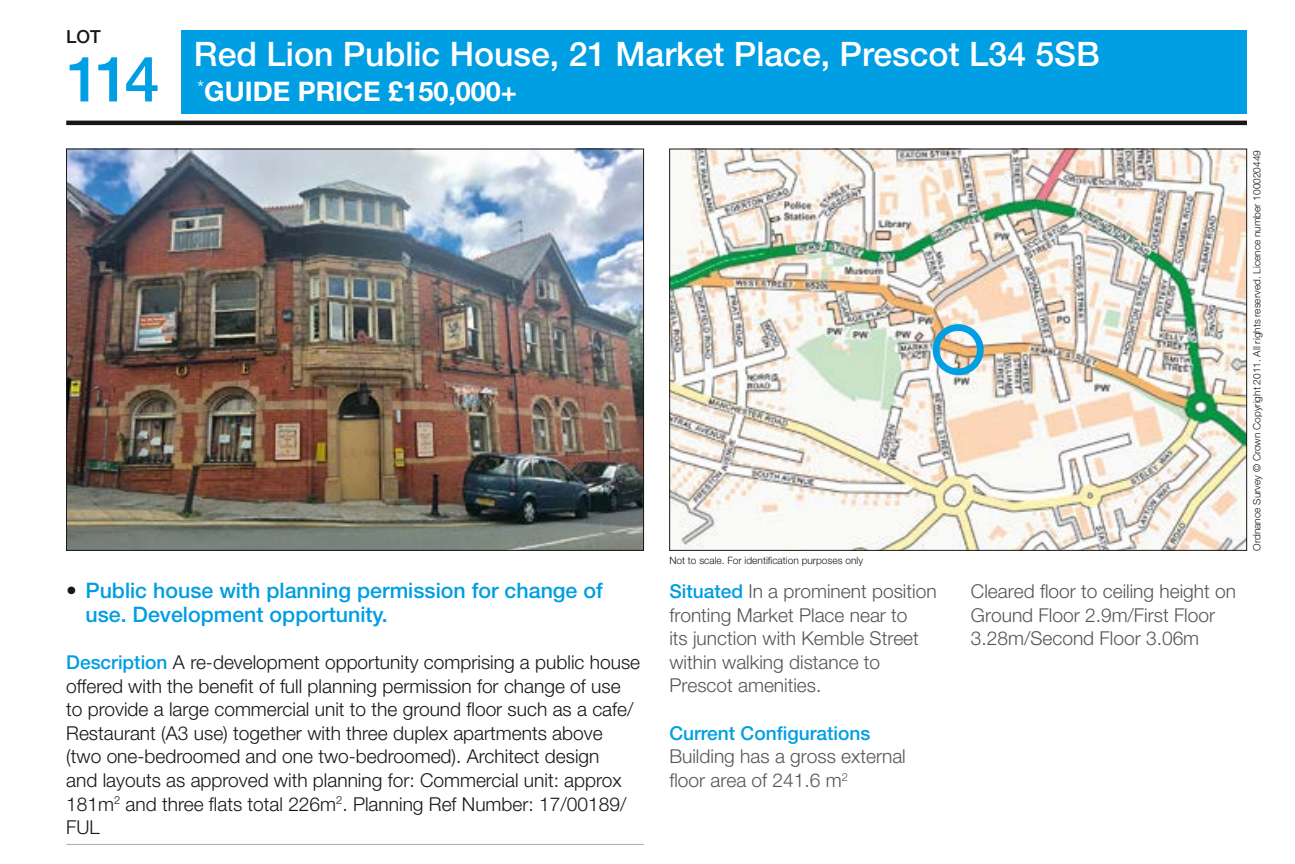
<style>
.page{position:relative;width:1295px;height:864px;background:#fff}
.page>*{position:absolute;margin:0;border:0;box-sizing:border-box;transform-origin:0 0}
.t1{font:500 63px "Helvetica Neue LT Std";color:#009ee3}
.t2{font:500 33.75px "Helvetica Neue LT Std";color:#fff}
.t3{font:700 27px "Helvetica Neue LT Std";color:#fff}
.t4{font:500 21.38px/23.6px "Helvetica Neue LT Std";color:#009ee3}
.t5{font:300 19.12px/23.6px "Helvetica Neue LT Std";color:#181716}
.t6{font:300 19.12px/23.6px "Helvetica Neue LT Std";color:#565655}
.t7{font:500 19.12px "Helvetica Neue LT Std";color:#009ee3}
.t8{font:500 18px "Helvetica Neue LT Std";color:#181716}
.t9{font:300 10.12px "Helvetica Neue LT Std";color:#181716}
.s1{color:#181716}
.s2{font-weight:500;color:#009ee3}
</style>
<div class="page">
<div style="left:181px;top:31px;width:1065px;height:83px;background:#009ee3"></div>
<hr style="left:66px;top:121px;width:1180px;height:4px;background:#181716">
<img style="left:68px;top:151px;width:573px;height:397px">
<img style="left:671px;top:151px;width:573px;height:397px">
<hr style="left:66px;top:843px;width:577px;height:1px;background:#b1b2b3">
<div style="left:932px;top:324px;width:51px;height:51px;border:7px solid #009ee3;border-radius:50%"></div>
<p class="t8" style="left:66px;top:26px;width:36px">LOT</p>
<h1 class="t1" style="left:66px;top:41px;width:95px">114</h1>
<h2 class="t2" style="left:194px;top:34px;width:907px">Red Lion Public House, 21 Market Place, Prescot L34 5SB</h2>
<h3 class="t3" style="left:197px;top:75px;width:321px"><sup>*</sup>GUIDE PRICE £150,000+</h3>
<p class="t9" style="left:669px;top:554px;width:195px">Not to scale. For identification purposes only</p>
<p class="t4" style="left:85px;top:578px;width:519px;text-indent:-19px"><span class="s1">•</span> Public house with planning permission for change of use. Development opportunity.</p>
<p class="t5" style="left:66px;top:649px;width:575px"><span class="s2">Description</span> A re-development opportunity comprising a public house offered with the benefit of full planning permission for change of use to provide a large commercial unit to the ground floor such as a cafe/ Restaurant (A3 use) together with three duplex apartments above (two one-bedroomed and one two-bedroomed). Architect design<br>and layouts as approved with planning for: Commercial unit: approx 181m<sup>2</sup> and three flats total 226m<sup>2</sup>. Planning Ref Number: 17/00189/ FUL</p>
<p class="t6" style="left:669px;top:578px;width:269px"><span class="s2">Situated</span> In a prominent position fronting Market Place near to<br>its junction with Kemble Street within walking distance to<br>Prescot amenities.</p>
<p class="t7" style="left:669px;top:721px;width:202px">Current Configurations</p>
<p class="t6" style="left:669px;top:744px;width:238px">Building has a gross external floor area of 241.6 m<sup>2</sup></p>
<p class="t6" style="left:970px;top:579px;width:267px">Cleared floor to ceiling height on<br>Ground Floor 2.9m/First Floor<br>3.28m/Second Floor 3.06m</p>
<p class="t9" style="left:1250px;top:550px;width:402px;rotate:-90deg">Ordnance Survey © Crown Copyright 2011. All rights reserved. Licence number 100020449</p>
</div>
